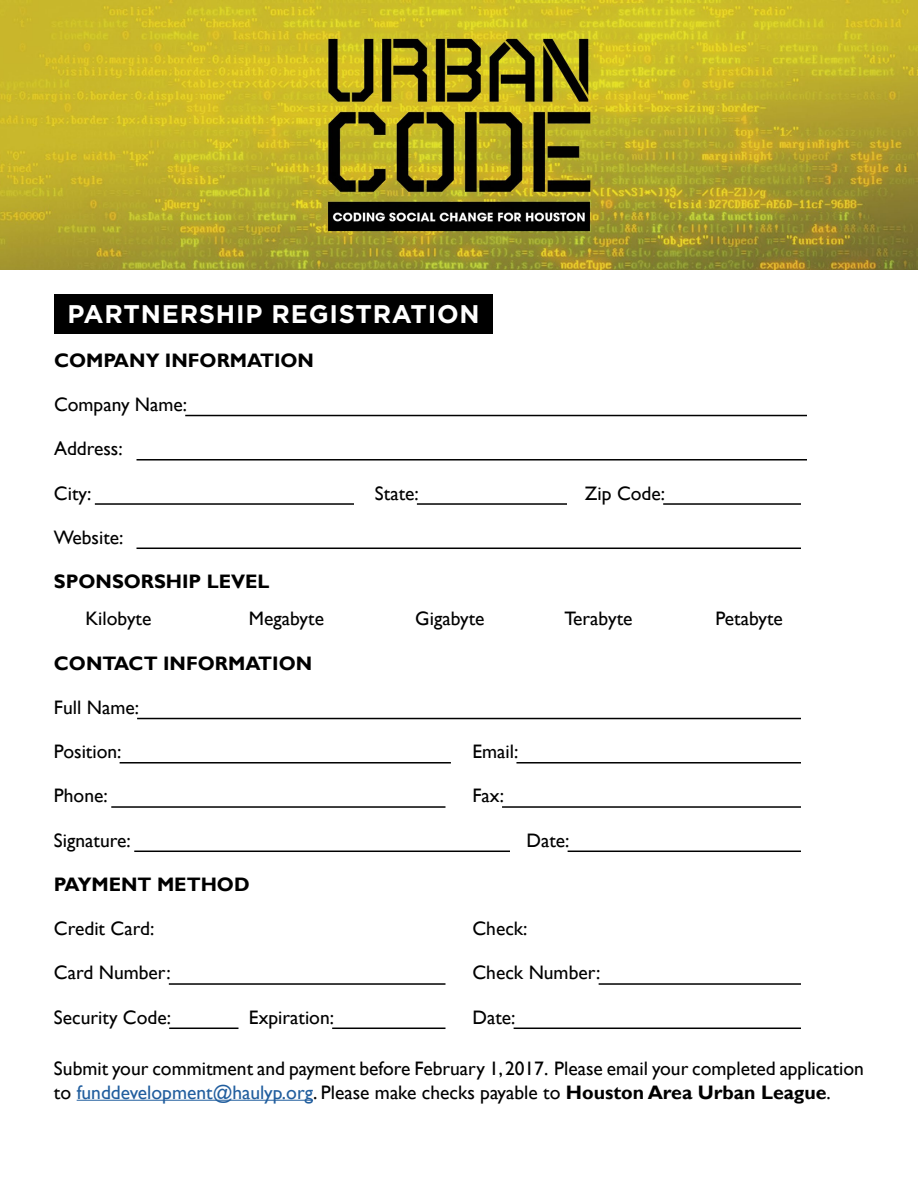
<style>
.page{position:relative;width:918px;height:1188px;background:#fff}
.page>*{position:absolute;margin:0;border:0;box-sizing:border-box;transform-origin:0 0}
.t1{font:700 25.5px "Gotham HTF";letter-spacing:.03em;color:#fff}
.t2{font:19.5px/24px "Gill Sans";color:#000}
.t3{font:700 19.5px "Gill Sans";color:#000}
.s1{color:#215e9e}
.s2{font-weight:700}
</style>
<div class="page">
<img style="left:0;top:0;width:918px;height:270px">
<div style="left:54px;top:294px;width:439px;height:39px;background:#000"></div>
<hr style="left:185px;top:415px;width:622px;height:1px;background:#000">
<hr style="left:136px;top:459px;width:671px;height:2px;background:#000">
<hr style="left:95px;top:503px;width:259px;height:2px;background:#000">
<hr style="left:417px;top:503px;width:150px;height:2px;background:#000">
<hr style="left:663px;top:503px;width:138px;height:2px;background:#000">
<hr style="left:136px;top:548px;width:665px;height:1px;background:#000">
<hr style="left:137px;top:718px;width:664px;height:1px;background:#000">
<hr style="left:120px;top:762px;width:331px;height:2px;background:#000">
<hr style="left:516px;top:762px;width:285px;height:2px;background:#000">
<hr style="left:111px;top:806px;width:334px;height:2px;background:#000">
<hr style="left:502px;top:806px;width:299px;height:2px;background:#000">
<hr style="left:134px;top:851px;width:376px;height:1px;background:#000">
<hr style="left:568px;top:851px;width:233px;height:1px;background:#000">
<hr style="left:169px;top:983px;width:277px;height:2px;background:#000">
<hr style="left:599px;top:983px;width:202px;height:2px;background:#000">
<hr style="left:169px;top:1028px;width:69px;height:1px;background:#000">
<hr style="left:332px;top:1028px;width:113px;height:1px;background:#000">
<hr style="left:514px;top:1028px;width:287px;height:1px;background:#000">
<hr style="left:77px;top:1100px;width:236px;height:1px;background:#215e9e">
<h1 class="t1" style="left:68px;top:299px;width:414px">PARTNERSHIP REGISTRATION</h1>
<p class="t3" style="left:54px;top:348px;width:262px">COMPANY INFORMATION</p>
<p class="t2" style="left:54px;top:393px;width:135px">Company Name:</p>
<p class="t2" style="left:54px;top:437px;width:70px">Address:</p>
<p class="t2" style="left:54px;top:481px;width:39px">City:</p>
<p class="t2" style="left:375px;top:481px;width:45px">State:</p>
<p class="t2" style="left:585px;top:481px;width:82px">Zip Code:</p>
<p class="t2" style="left:54px;top:526px;width:71px">Website:</p>
<p class="t3" style="left:54px;top:570px;width:217px">SPONSORSHIP LEVEL</p>
<p class="t2" style="left:85px;top:607px;width:68px">Kilobyte</p>
<p class="t2" style="left:249px;top:607px;width:77px">Megabyte</p>
<p class="t2" style="left:415px;top:607px;width:71px">Gigabyte</p>
<p class="t2" style="left:564px;top:607px;width:70px">Terabyte</p>
<p class="t2" style="left:715px;top:607px;width:69px">Petabyte</p>
<p class="t3" style="left:54px;top:651px;width:260px">CONTACT INFORMATION</p>
<p class="t2" style="left:54px;top:696px;width:87px">Full Name:</p>
<p class="t2" style="left:54px;top:740px;width:69px">Position:</p>
<p class="t2" style="left:472px;top:740px;width:47px">Email:</p>
<p class="t2" style="left:54px;top:784px;width:55px">Phone:</p>
<p class="t2" style="left:472px;top:784px;width:33px">Fax:</p>
<p class="t2" style="left:54px;top:829px;width:78px">Signature:</p>
<p class="t2" style="left:526px;top:829px;width:45px">Date:</p>
<p class="t3" style="left:54px;top:873px;width:197px">PAYMENT METHOD</p>
<p class="t2" style="left:54px;top:917px;width:102px">Credit Card:</p>
<p class="t2" style="left:472px;top:917px;width:57px">Check:</p>
<p class="t2" style="left:54px;top:961px;width:118px">Card Number:</p>
<p class="t2" style="left:472px;top:961px;width:130px">Check Number:</p>
<p class="t2" style="left:54px;top:1006px;width:119px">Security Code:</p>
<p class="t2" style="left:249px;top:1006px;width:87px">Expiration:</p>
<p class="t2" style="left:472px;top:1006px;width:45px">Date:</p>
<p class="t2" style="left:54px;top:1056px;width:812px">Submit your commitment and payment before February 1, 2017. Please email your completed application to <span class="s1">funddevelopment@haulyp.org</span>. Please make checks payable to <span class="s2">Houston Area Urban League</span>.</p>
</div>
